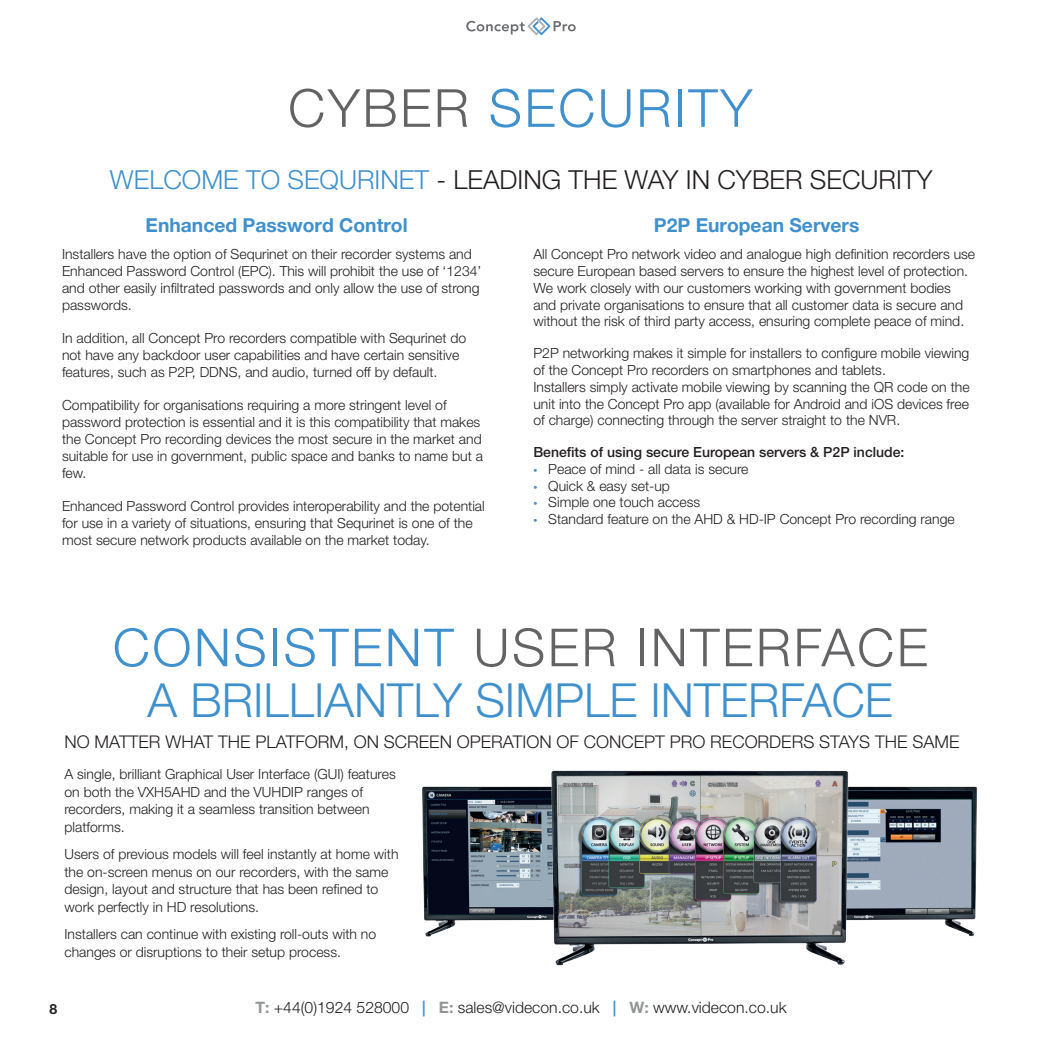
<style>
.page{position:relative;width:1042px;height:1042px;background:#fff}
.page>*{position:absolute;margin:0;border:0;box-sizing:border-box;transform-origin:0 0}
._03-Sub_Heading{font:300 52.5px "Helvetica Neue LT Pro";letter-spacing:.05em;color:#636366}
._03-Sub_Heading-2{font:300 52.5px "Helvetica Neue LT Pro";letter-spacing:.05em;color:#3f90cd}
.t1{font:300 47.07px "Helvetica Neue LT Pro";color:#3f90cd}
.t2{font:300 26.25px "Helvetica Neue LT Pro";color:#231f20}
.content{font:700 19.25px "Helvetica Neue LT Pro";color:#3f90cd}
.t3{font:300 17.5px "Helvetica Neue LT Pro";color:#231f20}
.t4{font:300 15.75px "Helvetica Neue LT Pro";color:#231f20}
.content-2{font:300 14px/16.8px "Helvetica Neue LT Pro";color:#231f20}
.t5{font:500 14px "Helvetica Neue LT Pro";color:#231f20}
.t6{font:700 14px "Helvetica Neue LT Pro";color:#231f20}
.s1{color:#636366}
.s2{color:#3f90cd}
.s3{font-family:"Myriad Pro";font-weight:400;color:#3f90cd}
.s4{font-weight:700;color:#939598}
.s5{font-weight:500;color:#3f90cd}
</style>
<div class="page">
<img style="left:422px;top:786px;width:124px;height:151px">
<img style="left:851px;top:786px;width:127px;height:150px">
<img style="left:546px;top:770px;width:305px;height:196px">
<svg style="left:466px;top:17px;width:110px;height:18px"></svg>
<p class="_03-Sub_Heading-2" style="left:288px;top:76px;width:465px"><span class="s1">CYBER</span> SECURITY</p>
<p class="t2" style="left:110px;top:163px;width:824px"><span class="s2">WELCOME TO SEQURINET</span> - LEADING THE WAY IN CYBER SECURITY</p>
<p class="content" style="left:146px;top:214px;width:264px">Enhanced Password Control</p>
<p class="content-2" style="left:62px;top:245px;width:421px">Installers have the option of Sequrinet on their recorder systems and Enhanced Password Control (EPC). This will prohibit the use of ‘1234’ and other easily infiltrated passwords and only allow the use of strong passwords.</p>
<p class="content-2" style="left:62px;top:329px;width:406px">In addition, all Concept Pro recorders compatible with Sequrinet do not have any backdoor user capabilities and have certain sensitive features, such as P2P, DDNS, and audio, turned off by default.</p>
<p class="content-2" style="left:62px;top:397px;width:422px">Compatibility for organisations requiring a more stringent level of password protection is essential and it is this compatibility that makes the Concept Pro recording devices the most secure in the market and suitable for use in government, public space and banks to name but a few.</p>
<p class="content-2" style="left:62px;top:497px;width:424px">Enhanced Password Control provides interoperability and the potential for use in a variety of situations, ensuring that Sequrinet is one of the most secure network products available on the market today.</p>
<p class="content" style="left:654px;top:214px;width:207px">P2P European Servers</p>
<p class="content-2" style="left:533px;top:245px;width:443px">All Concept Pro network video and analogue high definition recorders use secure European based servers to ensure the highest level of protection.<br>We work closely with our customers working with government bodies and private organisations to ensure that all customer data is secure and without the risk of third party access, ensuring complete peace of mind.</p>
<p class="content-2" style="left:533px;top:344px;width:438px">P2P networking makes it simple for installers to configure mobile viewing of the Concept Pro recorders on smartphones and tablets.<br>Installers simply activate mobile viewing by scanning the QR code on the unit into the Concept Pro app (available for Android and iOS devices free of charge) connecting through the server straight to the NVR.</p>
<p class="t5" style="left:533px;top:444px;width:372px">Benefits of using secure European servers &amp; P2P include:</p>
<p class="content-2" style="left:533px;top:460px;width:217px"><span class="s3">•</span> Peace of mind - all data is secure</p>
<p class="content-2" style="left:533px;top:477px;width:138px"><span class="s3">•</span> Quick &amp; easy set-up</p>
<p class="content-2" style="left:533px;top:494px;width:168px"><span class="s3">•</span> Simple one touch access</p>
<p class="content-2" style="left:533px;top:510px;width:423px"><span class="s3">•</span> Standard feature on the AHD &amp; HD-IP Concept Pro recording range</p>
<p class="_03-Sub_Heading" style="left:113px;top:615px;width:816px"><span class="s2">CONSISTENT</span> USER INTERFACE</p>
<p class="t1" style="left:148px;top:672px;width:747px">A BRILLIANTLY SIMPLE INTERFACE</p>
<p class="t3" style="left:64px;top:731px;width:896px">NO MATTER WHAT THE PLATFORM, ON SCREEN OPERATION OF CONCEPT PRO RECORDERS STAYS THE SAME</p>
<p class="content-2" style="left:64px;top:765px;width:333px;line-height:17.5px">A single, brilliant Graphical User Interface (GUI) features on both the VXH5AHD and the VUHDIP ranges of recorders, making it a seamless transition between platforms.</p>
<p class="content-2" style="left:64px;top:845px;width:335px;line-height:17.5px">Users of previous models will feel instantly at home with the on-screen menus on our recorders, with the same design, layout and structure that has been refined to work perfectly in HD resolutions.</p>
<p class="content-2" style="left:64px;top:925px;width:313px;line-height:17.5px">Installers can continue with existing roll-outs with no changes or disruptions to their setup process.</p>
<p class="t6" style="left:50px;top:1000px;width:9px">8</p>
<p class="t4" style="left:255px;top:998px;width:532px"><span class="s4">T:</span> +44(0)1924 528000 <span class="s5">|</span> <span class="s4">E:</span> sales@videcon.co.uk <span class="s5">|</span> <span class="s4">W:</span> www.videcon.co.uk</p>
</div>
